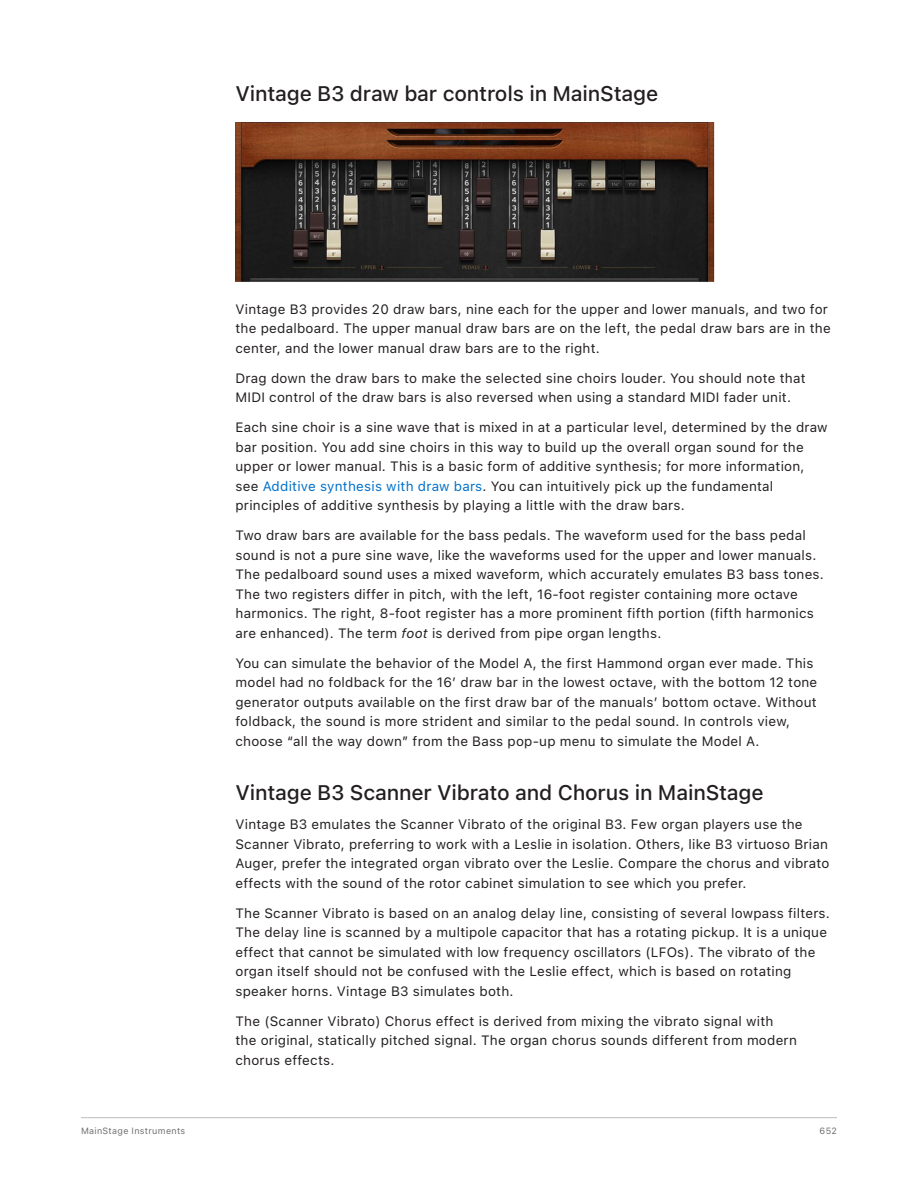
<style>
.page{position:relative;width:918px;height:1188px;background:#fff}
.page>*{position:absolute;margin:0;border:0;box-sizing:border-box;transform-origin:0 0}
.t1{font:500 21px "SF Pro Text";letter-spacing:-.01em;color:#231f20}
.Body{font:13.5px/19.5px "SF Pro Text";letter-spacing:.015em;color:#231f20}
.t2{font:9px "SF Pro Text";letter-spacing:.035em;color:#6c6d70}
.s1{color:#0070c9}
.s2{font-style:italic}
</style>
<div class="page">
<hr style="left:81px;top:1117px;width:756px;height:1px;background:#bcbdc0">
<img style="left:236px;top:123px;width:479px;height:159px">
<h3 class="t1" style="left:236px;top:81px;width:424px">Vintage B3 draw bar controls in MainStage</h3>
<p class="Body" style="left:236px;top:300px;width:597px">Vintage B3 provides 20 draw bars, nine each for the upper and lower manuals, and two for the pedalboard. The upper manual draw bars are on the left, the pedal draw bars are in the center, and the lower manual draw bars are to the right.</p>
<p class="Body" style="left:236px;top:369px;width:572px">Drag down the draw bars to make the selected sine choirs louder. You should note that<br>MIDI control of the draw bars is also reversed when using a standard MIDI fader unit.</p>
<p class="Body" style="left:235px;top:418px;width:594px">Each sine choir is a sine wave that is mixed in at a particular level, determined by the draw bar position. You add sine choirs in this way to build up the overall organ sound for the upper or lower manual. This is a basic form of additive synthesis; for more information, see <span class="s1">Additive synthesis with draw bars</span>. You can intuitively pick up the fundamental principles of additive synthesis by playing a little with the draw bars.</p>
<p class="Body" style="left:235px;top:526px;width:590px">Two draw bars are available for the bass pedals. The waveform used for the bass pedal sound is not a pure sine wave, like the waveforms used for the upper and lower manuals.<br>The pedalboard sound uses a mixed waveform, which accurately emulates B3 bass tones.<br>The two registers differ in pitch, with the left, 16-foot register containing more octave harmonics. The right, 8-foot register has a more prominent fifth portion (fifth harmonics are enhanced). The term <span class="s2">foot</span> is derived from pipe organ lengths.</p>
<p class="Body" style="left:235px;top:654px;width:583px">You can simulate the behavior of the Model A, the first Hammond organ ever made. This model had no foldback for the 16’ draw bar in the lowest octave, with the bottom 12 tone generator outputs available on the first draw bar of the manuals’ bottom octave. Without foldback, the sound is more strident and similar to the pedal sound. In controls view, choose “all the way down” from the Bass pop-up menu to simulate the Model A.</p>
<h3 class="t1" style="left:236px;top:780px;width:530px">Vintage B3 Scanner Vibrato and Chorus in MainStage</h3>
<p class="Body" style="left:236px;top:815px;width:596px">Vintage B3 emulates the Scanner Vibrato of the original B3. Few organ players use the Scanner Vibrato, preferring to work with a Leslie in isolation. Others, like B3 virtuoso Brian Auger, prefer the integrated organ vibrato over the Leslie. Compare the chorus and vibrato effects with the sound of the rotor cabinet simulation to see which you prefer.</p>
<p class="Body" style="left:236px;top:903px;width:596px">The Scanner Vibrato is based on an analog delay line, consisting of several lowpass filters.<br>The delay line is scanned by a multipole capacitor that has a rotating pickup. It is a unique effect that cannot be simulated with low frequency oscillators (LFOs). The vibrato of the organ itself should not be confused with the Leslie effect, which is based on rotating speaker horns. Vintage B3 simulates both.</p>
<p class="Body" style="left:236px;top:1011px;width:563px">The (Scanner Vibrato) Chorus effect is derived from mixing the vibrato signal with the original, statically pitched signal. The organ chorus sounds different from modern chorus effects.</p>
<p class="t2" style="left:81px;top:1125px;width:106px">MainStage Instruments</p>
<p class="t2" style="left:820px;top:1125px;width:19px">652</p>
</div>
